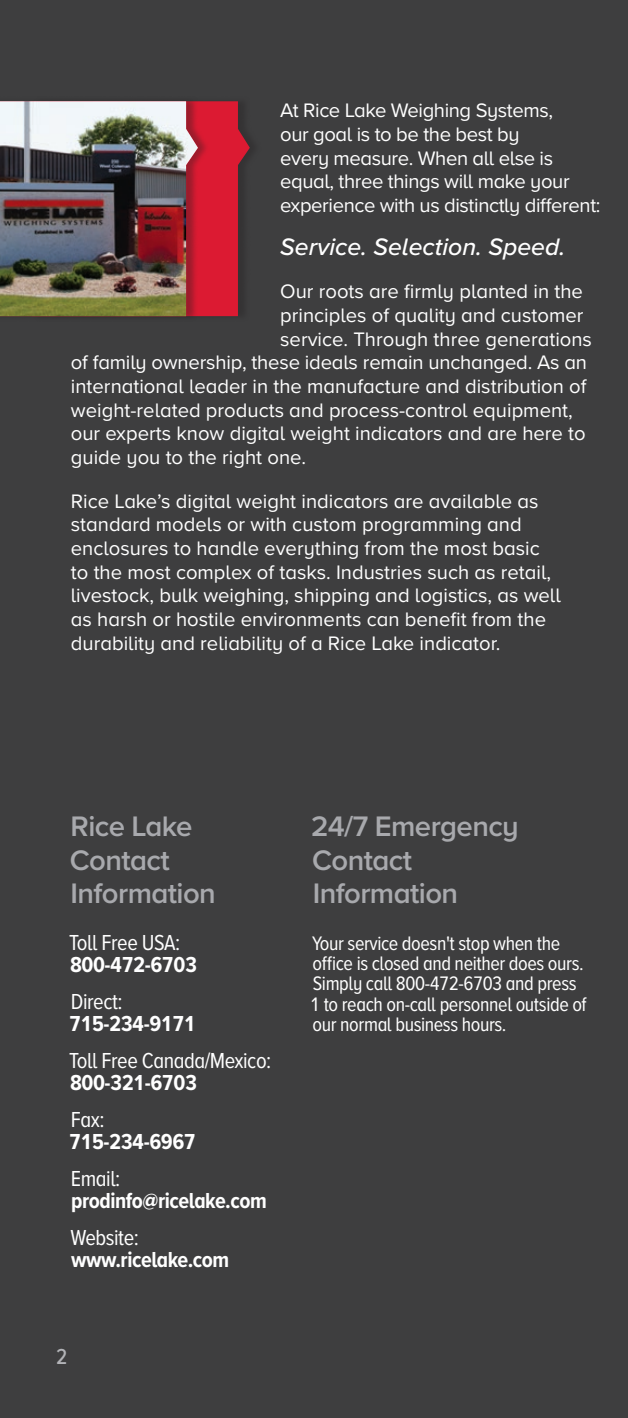
<style>
.page{position:relative;width:628px;height:1418px;background:#3e3e3f}
.page>*{position:absolute;margin:0;border:0;box-sizing:border-box;transform-origin:0 0}
.Product_Headers{font:600 29.25px/33.8px "Proxima Nova A";letter-spacing:-.02em;color:#a8a9ad}
.Product_Body_White{font:italic 500 24.75px "Proxima Nova A";color:#fff}
.t1{font:700 22.5px/22.5px "Proxima Nova A Cond";letter-spacing:-.02em;color:#fff}
.t2{font:22.5px/22.5px "Proxima Nova A Cond";letter-spacing:-.02em;color:#fff}
.t3{font:500 22.5px "Proxima Nova A Cond";color:#b2b3b7}
.Product_Body_White-2{font:20.25px/23.6px "Proxima Nova A";color:#fff}
.t4{font:20.25px/20.2px "Proxima Nova A Cond";letter-spacing:-.02em;color:#fff}
.Product_Body_White-3{font:20.25px/23.6px "Proxima Nova A";letter-spacing:-.02em;color:#fff}
.s1{font-weight:700}
.s2{font-weight:400}
</style>
<div class="page">
<svg style="left:210px;top:101px;width:40px;height:215px;fill:#dc1a32"></svg>
<div style="left:0;top:96px;width:210px;height:225px;background:#231f20;opacity:.35"></div>
<img style="left:0;top:101px;width:198px;height:215px">
<p class="Product_Body_White-3" style="left:280px;top:98px;width:322px">At Rice Lake Weighing Systems,<br>our goal is to be the best by<br>every measure. When all else is equal, three things will make your experience with us distinctly different:</p>
<p class="Product_Body_White" style="left:280px;top:228px;width:286px">Service. Selection. Speed.</p>
<p class="Product_Body_White-2" style="left:280px;top:279px;width:304px">Our roots are firmly planted in the</p>
<p class="Product_Body_White-2" style="left:280px;top:303px;width:305px">principles of quality and customer</p>
<p class="Product_Body_White-2" style="left:280px;top:326px;width:313px">service. Through three generations</p>
<p class="Product_Body_White-2" style="left:71px;top:350px;width:518px">of family ownership, these ideals remain unchanged. As an</p>
<p class="Product_Body_White-2" style="left:71px;top:373px;width:517px">international leader in the manufacture and distribution of</p>
<p class="Product_Body_White-2" style="left:71px;top:397px;width:503px">weight-related products and process-control equipment,</p>
<p class="Product_Body_White-2" style="left:71px;top:421px;width:516px">our experts know digital weight indicators and are here to</p>
<p class="Product_Body_White-2" style="left:71px;top:444px;width:237px">guide you to the right one.</p>
<p class="Product_Body_White-2" style="left:71px;top:488px;width:491px">Rice Lake’s digital weight indicators are available as standard models or with custom programming and enclosures to handle everything from the most basic to the most complex of tasks. Industries such as retail, livestock, bulk weighing, shipping and logistics, as well as harsh or hostile environments can benefit from the durability and reliability of a Rice Lake indicator.</p>
<p class="Product_Headers" style="left:70px;top:808px;width:147px">Rice Lake<br>Contact<br>Information</p>
<p class="t2" style="left:69px;top:930px;width:129px">Toll Free USA:<br><span class="s1">800-472-6703</span></p>
<p class="t1" style="left:69px;top:989px;width:128px"><span class="s2">Direct:<br></span>715-234-9171</p>
<p class="t2" style="left:69px;top:1048px;width:204px">Toll Free Canada/Mexico:<br><span class="s1">800-321-6703</span></p>
<p class="t1" style="left:69px;top:1107px;width:128px"><span class="s2">Fax:<br></span>715-234-6967</p>
<p class="t1" style="left:71px;top:1166px;width:198px"><span class="s2">Email: </span>prodinfo@ricelake.com</p>
<p class="t1" style="left:70px;top:1225px;width:160px"><span class="s2">Website: </span>www.ricelake.com</p>
<p class="t3" style="left:56px;top:1339px;width:13px">2</p>
<p class="Product_Headers" style="left:311px;top:808px;width:209px">24/7 Emergency<br>Contact<br>Information</p>
<p class="t4" style="left:310px;top:932px;width:278px">Your service doesn't stop when the office is closed and neither does ours.<br>Simply call 800-472-6703 and press 1 to reach on-call personnel outside of our normal business hours.</p>
</div>
